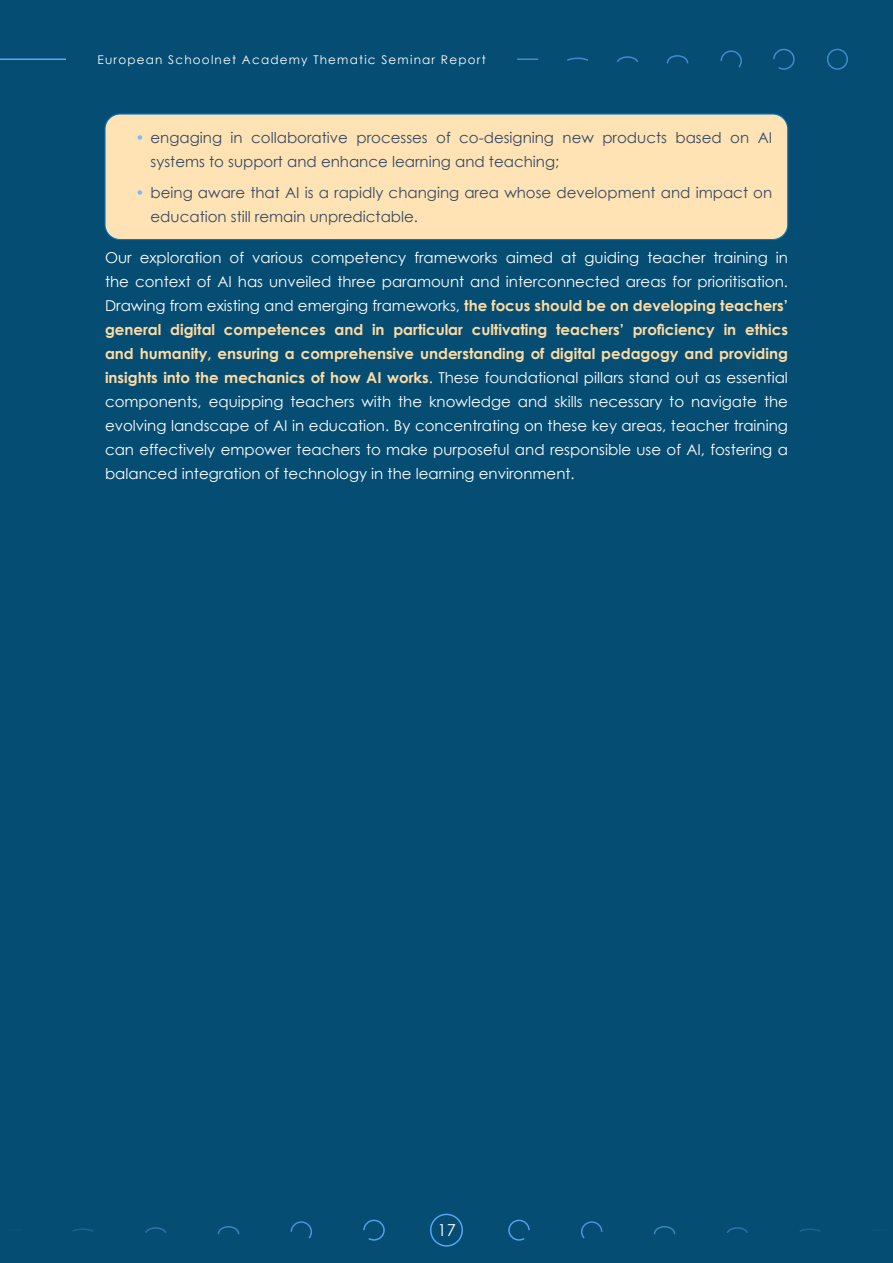
<style>
.page{position:relative;width:893px;height:1263px;background:#054d73}
.page>*{position:absolute;margin:0;border:0;box-sizing:border-box;transform-origin:0 0}
.t1{font:16.5px "Century Gothic";color:#fff}
.t2{font:15px/24px "Century Gothic";color:#fff;text-align:justify}
.t3{font:15px/24px "Century Gothic";color:#334964}
.t4{font:12px "Century Gothic";letter-spacing:.1em;color:#fff}
.s1{color:#7abaf7}
.s2{font-weight:700;color:#ffdca2}
</style>
<div class="page">
<hr style="left:517px;top:58px;width:21px;height:2px;background:#59a9f5">
<svg style="left:567px;top:58px;width:21px;height:3px"></svg>
<svg style="left:617px;top:56px;width:22px;height:6px"></svg>
<svg style="left:666px;top:55px;width:23px;height:9px"></svg>
<svg style="left:827px;top:48px;width:21px;height:22px"></svg>
<svg style="left:720px;top:48px;width:75px;height:22px"></svg>
<hr style="left:0;top:58px;width:66px;height:2px;background:#59a9f5">
<hr style="left:0;top:1229px;width:21px;height:2px;background:#59a9f5">
<svg style="left:72px;top:1228px;width:21px;height:4px"></svg>
<svg style="left:145px;top:1227px;width:22px;height:6px"></svg>
<svg style="left:217px;top:1226px;width:23px;height:9px"></svg>
<svg style="left:430px;top:1213px;width:33px;height:34px"></svg>
<svg style="left:363px;top:1219px;width:22px;height:22px"></svg>
<svg style="left:290px;top:1221px;width:22px;height:18px"></svg>
<hr style="left:872px;top:1229px;width:21px;height:2px;background:#59a9f5">
<svg style="left:800px;top:1228px;width:21px;height:4px"></svg>
<svg style="left:727px;top:1227px;width:21px;height:6px"></svg>
<svg style="left:653px;top:1226px;width:23px;height:9px"></svg>
<svg style="left:508px;top:1219px;width:22px;height:22px"></svg>
<svg style="left:581px;top:1221px;width:22px;height:18px"></svg>
<div style="left:105px;top:114px;width:683px;height:126px;background:#ffe3b5;border-radius:15px"></div>
<div style="left:104px;top:113px;width:684px;height:127px;border:1px solid #0777be;border-radius:15px"></div>
<p class="t4" style="left:97px;top:51px;width:390px">European Schoolnet Academy Thematic Seminar Report</p>
<p class="t3" style="left:151px;top:125px;width:623px;text-indent:-15px"><span class="s1">•</span> engaging in collaborative processes of co-designing new products based on AI systems to support and enhance learning and teaching;</p>
<p class="t3" style="left:151px;top:180px;width:623px;text-indent:-15px"><span class="s1">•</span> being aware that AI is a rapidly changing area whose development and impact on education still remain unpredictable.</p>
<p class="t2" style="left:105px;top:246px;width:684px">Our exploration of various competency frameworks aimed at guiding teacher training in the context of AI has unveiled three paramount and interconnected areas for prioritisation.<br>Drawing from existing and emerging frameworks, <span class="s2">the focus should be on developing teachers’ general digital competences and in particular cultivating teachers’ proficiency in ethics and humanity, ensuring a comprehensive understanding of digital pedagogy and providing insights into the mechanics of how AI works</span>. These foundational pillars stand out as essential components, equipping teachers with the knowledge and skills necessary to navigate the evolving landscape of AI in education. By concentrating on these key areas, teacher training can effectively empower teachers to make purposeful and responsible use of AI, fostering a balanced integration of technology in the learning environment.</p>
<p class="t1" style="left:438px;top:1219px;width:20px">17</p>
</div>
